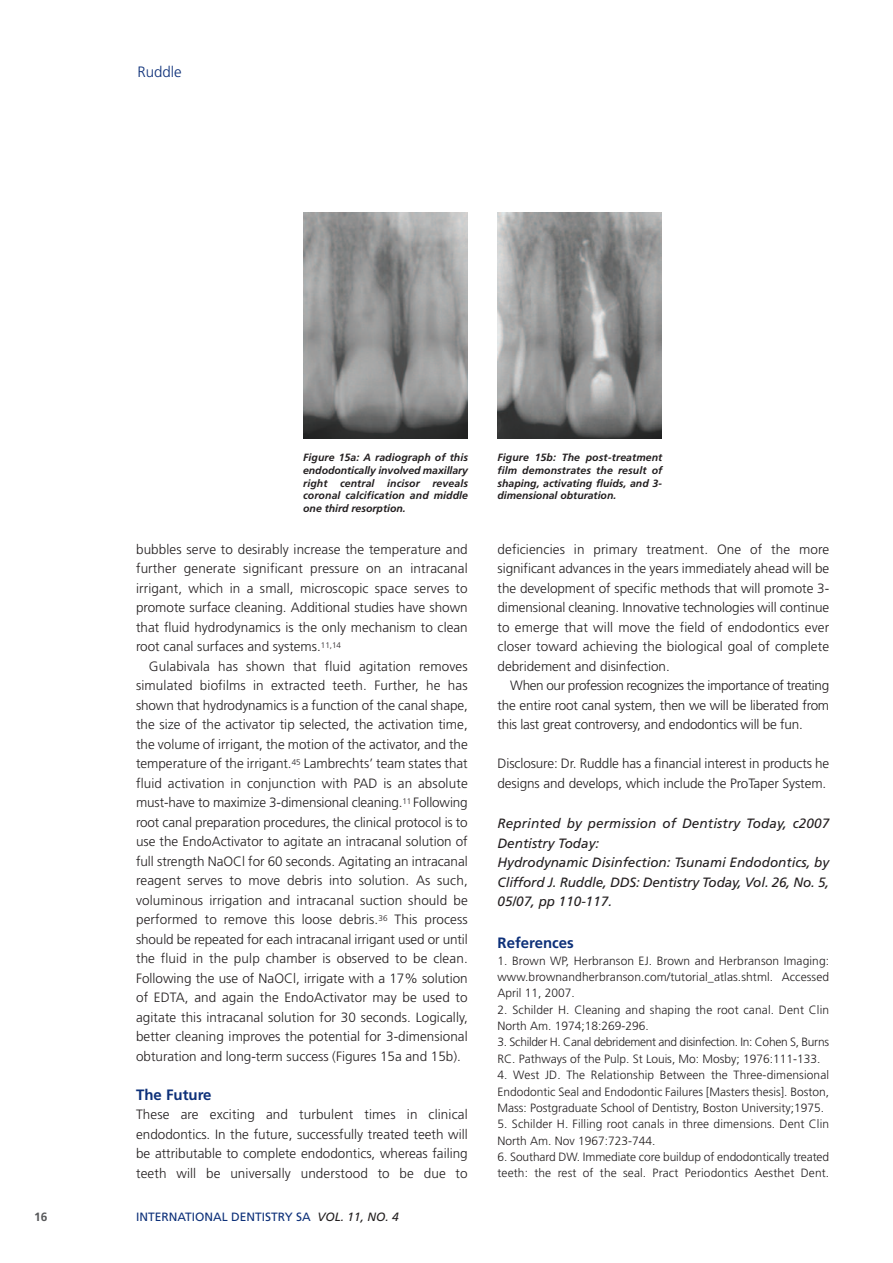
<style>
.page{position:relative;width:893px;height:1263px;background:#fff}
.page>*{position:absolute;margin:0;border:0;box-sizing:border-box;transform-origin:0 0}
.t1{font:700 15px "Frutiger";color:#0d3079}
.t2{font:300 15px "Frutiger";color:#0d3079}
.t3{font:300 13.5px/19.5px "Frutiger";color:#231f20;text-align:justify}
.t4{font:italic 13.5px/19.5px "Frutiger";color:#231f20}
.t5{font:300 12px/16.4px "Frutiger";color:#231f20}
.t6{font:300 12px/16.4px "Frutiger";letter-spacing:-.025em;color:#231f20}
.t7{font:12px "Frutiger";color:#0d3079}
.t8{font:700 12px "Frutiger";color:#57585a}
.t9{font:italic 700 10.5px/12.6px "Frutiger";color:#231f20;text-align:justify}
.s1{font-style:italic;color:#231f20}
</style>
<div class="page">
<img style="left:303px;top:213px;width:164px;height:226px">
<img style="left:497px;top:213px;width:165px;height:226px">
<p class="t2" style="left:138px;top:65px;width:46px">Ruddle</p>
<p class="t9" style="left:303px;top:452px;width:166px">Figure 15a: A radiograph of this endodontically involved maxillary right central incisor reveals coronal calcification and middle one third resorption.</p>
<p class="t9" style="left:497px;top:452px;width:166px">Figure 15b: The post-treatment film demonstrates the result of shaping, activating fluids, and 3- dimensional obturation.</p>
<p class="t3" style="left:136px;top:540px;width:333px">bubbles serve to desirably increase the temperature and further generate significant pressure on an intracanal irrigant, which in a small, microscopic space serves to promote surface cleaning. Additional studies have shown that fluid hydrodynamics is the only mechanism to clean root canal surfaces and systems.<sup>11,14</sup></p>
<p class="t3" style="left:136px;top:657px;width:333px;text-indent:13px">Gulabivala has shown that fluid agitation removes simulated biofilms in extracted teeth. Further, he has shown that hydrodynamics is a function of the canal shape, the size of the activator tip selected, the activation time, the volume of irrigant, the motion of the activator, and the temperature of the irrigant.<sup>45</sup> Lambrechts’ team states that fluid activation in conjunction with PAD is an absolute must-have to maximize 3-dimensional cleaning.<sup>11</sup> Following root canal preparation procedures, the clinical protocol is to use the EndoActivator to agitate an intracanal solution of full strength NaOCl for 60 seconds. Agitating an intracanal reagent serves to move debris into solution. As such, voluminous irrigation and intracanal suction should be performed to remove this loose debris.<sup>36</sup> This process should be repeated for each intracanal irrigant used or until the fluid in the pulp chamber is observed to be clean.<br>Following the use of NaOCl, irrigate with a 17% solution of EDTA, and again the EndoActivator may be used to agitate this intracanal solution for 30 seconds. Logically, better cleaning improves the potential for 3-dimensional obturation and long-term success (Figures 15a and 15b).</p>
<p class="t1" style="left:136px;top:1089px;width:77px">The Future</p>
<p class="t3" style="left:136px;top:1106px;width:333px">These are exciting and turbulent times in clinical endodontics. In the future, successfully treated teeth will be attributable to complete endodontics, whereas failing teeth will be universally understood to be due to</p>
<p class="t8" style="left:34px;top:1212px;width:15px">16</p>
<p class="t7" style="left:136px;top:1212px;width:264px">INTERNATIONAL DENTISTRY SA <span class="s1">VOL. 11, NO. 4</span></p>
<p class="t3" style="left:497px;top:540px;width:333px">deficiencies in primary treatment. One of the more significant advances in the years immediately ahead will be the development of specific methods that will promote 3- dimensional cleaning. Innovative technologies will continue to emerge that will move the field of endodontics ever closer toward achieving the biological goal of complete debridement and disinfection.</p>
<p class="t3" style="left:497px;top:677px;width:333px;text-indent:13px">When our profession recognizes the importance of treating the entire root canal system, then we will be liberated from this last great controversy, and endodontics will be fun.</p>
<p class="t3" style="left:497px;top:755px;width:333px">Disclosure: Dr. Ruddle has a financial interest in products he designs and develops, which include the ProTaper System.</p>
<p class="t4" style="left:497px;top:815px;width:333px">Reprinted by permission of Dentistry Today, c2007<br>Dentistry Today:<br>Hydrodynamic Disinfection: Tsunami Endodontics, by Clifford J. Ruddle, DDS: Dentistry Today, Vol. 26, No. 5, 05/07, pp 110-117.</p>
<p class="t1" style="left:497px;top:937px;width:78px">References</p>
<p class="t5" style="left:497px;top:953px;width:333px;text-align:justify">1. Brown WP, Herbranson EJ. Brown and Herbranson Imaging: www.brownandherbranson.com/tutorial_atlas.shtml. Accessed April 11, 2007.</p>
<p class="t5" style="left:497px;top:1002px;width:333px">2. Schilder H. Cleaning and shaping the root canal. Dent Clin<br>North Am. 1974;18:269-296.</p>
<p class="t6" style="left:497px;top:1035px;width:333px">3. Schilder H. Canal debridement and disinfection. In: Cohen S, Burns<br>RC. Pathways of the Pulp. St Louis, Mo: Mosby; 1976:111-133.</p>
<p class="t5" style="left:497px;top:1068px;width:333px;text-align:justify">4. West JD. The Relationship Between the Three-dimensional Endodontic Seal and Endodontic Failures [Masters thesis]. Boston, Mass: Postgraduate School of Dentistry, Boston University;1975.</p>
<p class="t5" style="left:497px;top:1117px;width:333px">5. Schilder H. Filling root canals in three dimensions. Dent Clin<br>North Am. Nov 1967:723-744.</p>
<p class="t5" style="left:497px;top:1149px;width:333px">6. Southard DW. Immediate core buildup of endodontically treated teeth: the rest of the seal. Pract Periodontics Aesthet Dent.</p>
</div>
